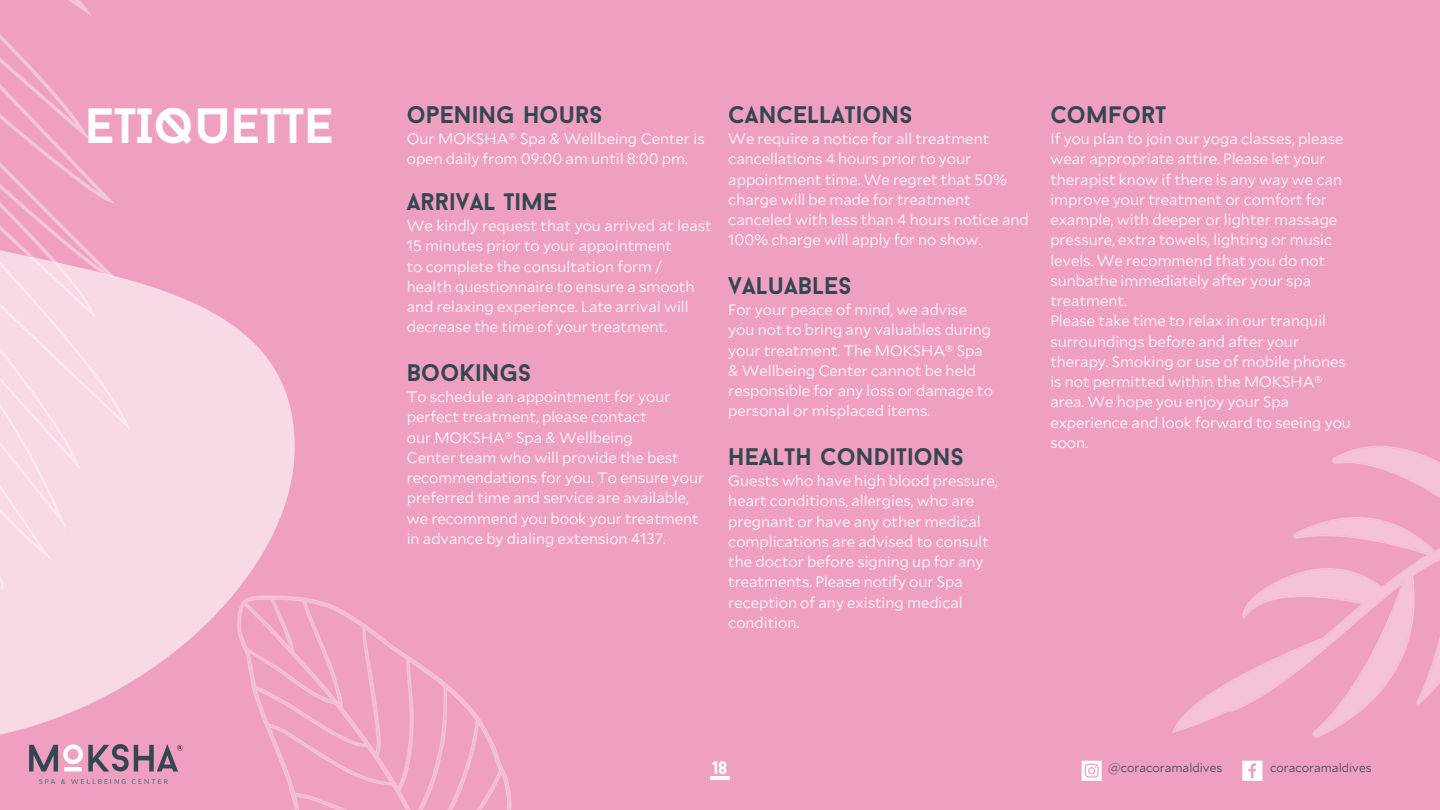
<style>
.page{position:relative;width:1440px;height:810px;background:#efa0c1}
.page>*{position:absolute;margin:0;border:0;box-sizing:border-box;transform-origin:0 0}
.t1{font:700 49.5px "Baron Neue";color:#fff}
.t2{font:700 24px "Baron Neue";color:#344650}
.t3{font:700 18px "Baron Neue";color:#fff}
.t4{font:300 15px/20.2px "Mallory";color:#fff}
.t5{font:300 12px "Mallory";color:#344650}
</style>
<div class="page">
<svg style="left:39px;top:779px;width:26px;height:5px"></svg>
<svg style="left:71px;top:779px;width:55px;height:5px"></svg>
<svg style="left:132px;top:779px;width:36px;height:5px"></svg>
<svg style="left:29px;top:744px;width:154px;height:28px"></svg>
<svg style="left:0;top:280px;width:295px;height:455px;fill:#f8d9e6"></svg>
<svg style="left:0;top:0;width:131px;height:593px"></svg>
<svg style="left:237px;top:595px;width:274px;height:215px"></svg>
<hr style="left:710px;top:776px;width:20px;height:4px;background:#fff">
<svg style="left:1082px;top:761px;width:20px;height:20px"></svg>
<svg style="left:1172px;top:446px;width:268px;height:292px"></svg>
<svg style="left:1242px;top:761px;width:21px;height:20px"></svg>
<p class="t1" style="left:85px;top:106px;width:250px">ETIQUETTE</p>
<p class="t2" style="left:407px;top:105px;width:197px">OPENING HOURS</p>
<p class="t4" style="left:407px;top:128px;width:300px">Our MOKSHA® Spa &amp; Wellbeing Center is open daily from 09:00 am until 8:00 pm.</p>
<p class="t2" style="left:407px;top:192px;width:152px">ARRIVAL TIME</p>
<p class="t4" style="left:407px;top:215px;width:306px">We kindly request that you arrived at least<br>15 minutes prior to your appointment</p>
<p class="t4" style="left:407px;top:256px;width:257px">to complete the consultation form /</p>
<p class="t4" style="left:407px;top:276px;width:289px">health questionnaire to ensure a smooth and relaxing experience. Late arrival will decrease the time of your treatment.</p>
<p class="t2" style="left:407px;top:363px;width:126px">BOOKINGS</p>
<p class="t4" style="left:407px;top:386px;width:265px">To schedule an appointment for your perfect treatment, please contact</p>
<p class="t4" style="left:407px;top:427px;width:227px">our MOKSHA® Spa &amp; Wellbeing</p>
<p class="t4" style="left:407px;top:447px;width:299px">Center team who will provide the best recommendations for you. To ensure your preferred time and service are available, we recommend you book your treatment in advance by dialing extension 4137.</p>
<p class="t2" style="left:728px;top:105px;width:186px">CANCELLATIONS</p>
<p class="t2" style="left:1050px;top:105px;width:117px">COMFORT</p>
<p class="t4" style="left:728px;top:128px;width:302px">We require a notice for all treatment cancellations 4 hours prior to your appointment time. We regret that 50% charge will be made for treatment canceled with less than 4 hours notice and 100% charge will apply for no show.</p>
<p class="t4" style="left:1050px;top:128px;width:295px">If you plan to join our yoga classes, please wear appropriate attire. Please let your therapist know if there is any way we can improve your treatment or comfort for example, with deeper or lighter massage pressure, extra towels, lighting or music levels. We recommend that you do not sunbathe immediately after your spa treatment.</p>
<p class="t4" style="left:1050px;top:310px;width:302px">Please take time to relax in our tranquil surroundings before and after your therapy. Smoking or use of mobile phones is not permitted within the MOKSHA® area. We hope you enjoy your Spa experience and look forward to seeing you soon.</p>
<p class="t2" style="left:728px;top:276px;width:125px">VALUABLES</p>
<p class="t4" style="left:728px;top:299px;width:240px">For your peace of mind, we advise</p>
<p class="t4" style="left:728px;top:319px;width:266px">you not to bring any valuables during your treatment. The MOKSHA® Spa &amp; Wellbeing Center cannot be held responsible for any loss or damage to personal or misplaced items.</p>
<p class="t2" style="left:728px;top:447px;width:237px">HEALTH CONDITIONS</p>
<p class="t4" style="left:728px;top:470px;width:271px">Guests who have high blood pressure, heart conditions, allergies, who are pregnant or have any other medical complications are advised to consult the doctor before signing up for any treatments. Please notify our Spa reception of any existing medical condition.</p>
<p class="t3" style="left:713px;top:760px;width:16px">18</p>
<p class="t5" style="left:1108px;top:760px;width:116px">@coracoramaldives</p>
<p class="t5" style="left:1270px;top:760px;width:103px">coracoramaldives</p>
</div>
